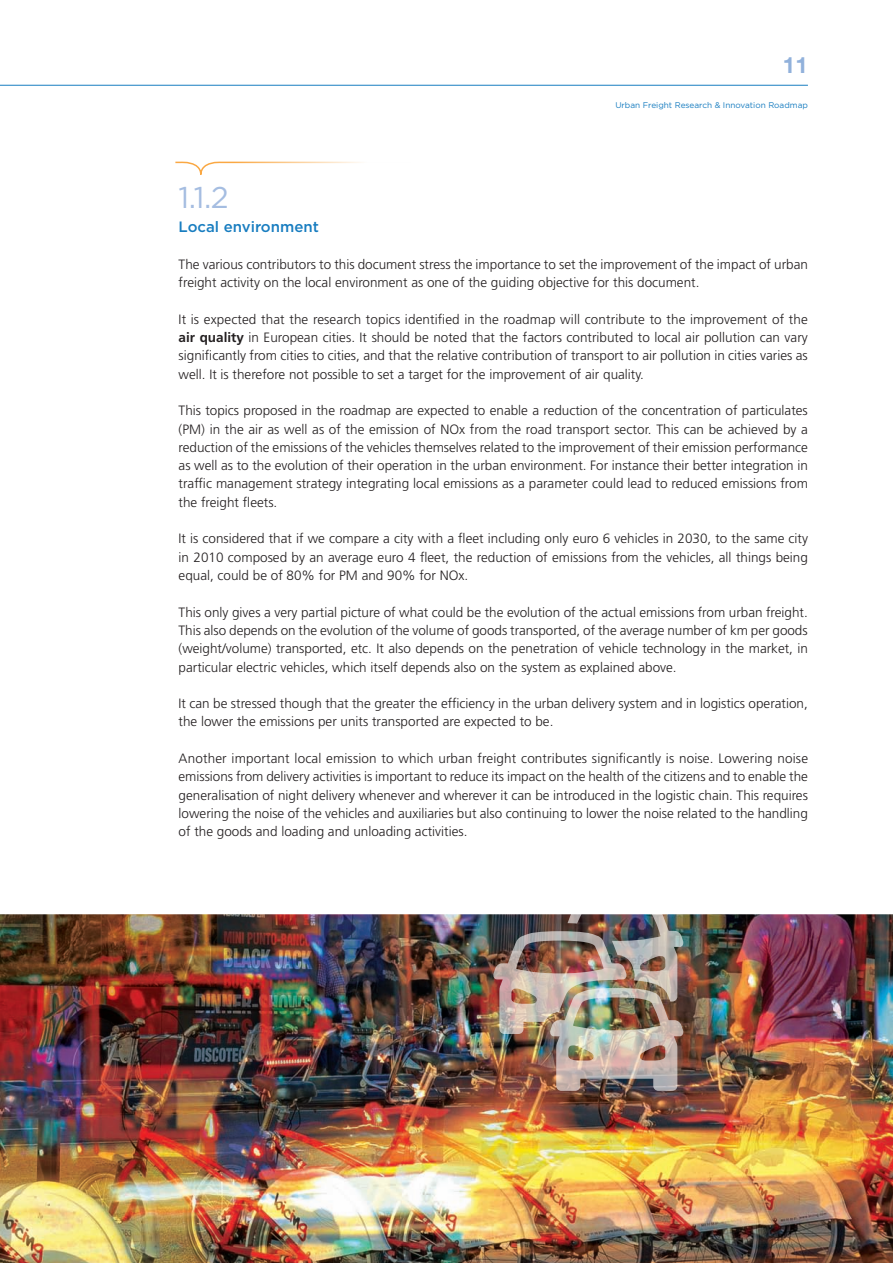
<style>
.page{position:relative;width:893px;height:1263px;background:#fff}
.page>*{position:absolute;margin:0;border:0;box-sizing:border-box;transform-origin:0 0}
.t1{font:30px "Gotham";color:#a5bde1}
.t2{font:700 22.5px "Helvetica Neue LT Std";color:#91b1db}
.t3{font:500 15px "Gotham";color:#187dc0}
.t4{font:300 13.5px/18.3px "Frutiger LT Std";color:#231f20;text-align:justify}
.t5{font:8.25px "Gotham";color:#187dc0}
.s1{font-weight:700}
</style>
<div class="page">
<hr style="left:0;top:85px;width:808px;height:1px;background:#187dc0">
<svg style="left:175px;top:161px;width:186px;height:14px"></svg>
<img style="left:0;top:914px;width:893px;height:349px">
<img style="left:493px;top:914px;width:191px;height:177px">
<h2 class="t2" style="left:783px;top:51px;width:27px">11</h2>
<p class="t5" style="left:615px;top:100px;width:194px">Urban Freight Research &amp; Innovation Roadmap</p>
<h1 class="t1" style="left:179px;top:180px;width:52px">1.1.2</h1>
<p class="t3" style="left:179px;top:217px;width:142px">Local environment</p>
<p class="t4" style="left:179px;top:255px;width:631px">The various contributors to this document stress the importance to set the improvement of the impact of urban freight activity on the local environment as one of the guiding objective for this document.</p>
<p class="t4" style="left:179px;top:310px;width:631px">It is expected that the research topics identified in the roadmap will contribute to the improvement of the <span class="s1">air quality</span> in European cities. It should be noted that the factors contributed to local air pollution can vary significantly from cities to cities, and that the relative contribution of transport to air pollution in cities varies as well. It is therefore not possible to set a target for the improvement of air quality.</p>
<p class="t4" style="left:179px;top:402px;width:631px">This topics proposed in the roadmap are expected to enable a reduction of the concentration of particulates (PM) in the air as well as of the emission of NOx from the road transport sector. This can be achieved by a reduction of the emissions of the vehicles themselves related to the improvement of their emission performance as well as to the evolution of their operation in the urban environment. For instance their better integration in traffic management strategy integrating local emissions as a parameter could lead to reduced emissions from the freight fleets.</p>
<p class="t4" style="left:179px;top:530px;width:631px">It is considered that if we compare a city with a fleet including only euro 6 vehicles in 2030, to the same city in 2010 composed by an average euro 4 fleet, the reduction of emissions from the vehicles, all things being equal, could be of 80% for PM and 90% for NOx.</p>
<p class="t4" style="left:179px;top:603px;width:631px">This only gives a very partial picture of what could be the evolution of the actual emissions from urban freight.<br>This also depends on the evolution of the volume of goods transported, of the average number of km per goods (weight/volume) transported, etc. It also depends on the penetration of vehicle technology in the market, in particular electric vehicles, which itself depends also on the system as explained above.</p>
<p class="t4" style="left:179px;top:694px;width:631px">It can be stressed though that the greater the efficiency in the urban delivery system and in logistics operation, the lower the emissions per units transported are expected to be.</p>
<p class="t4" style="left:179px;top:749px;width:631px">Another important local emission to which urban freight contributes significantly is noise. Lowering noise emissions from delivery activities is important to reduce its impact on the health of the citizens and to enable the generalisation of night delivery whenever and wherever it can be introduced in the logistic chain. This requires lowering the noise of the vehicles and auxiliaries but also continuing to lower the noise related to the handling of the goods and loading and unloading activities.</p>
</div>
